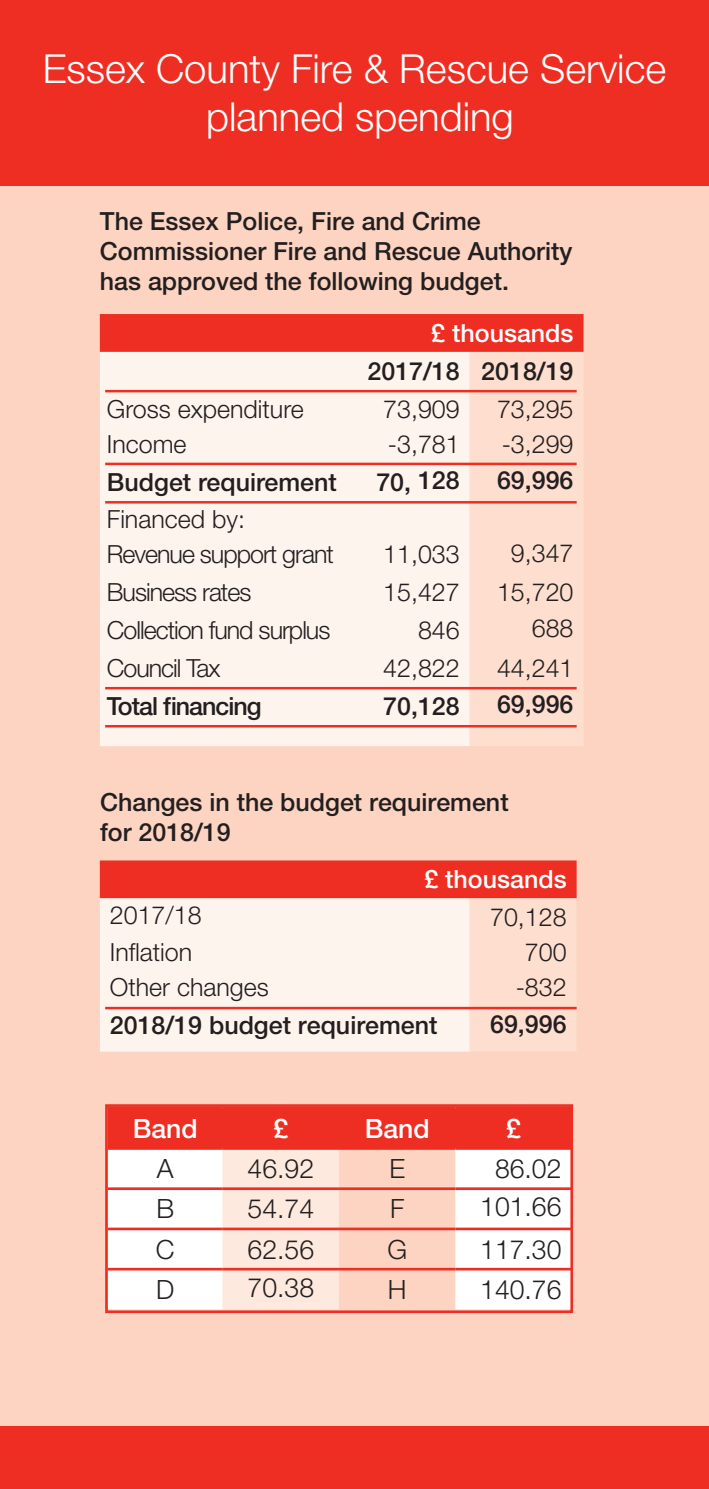
<style>
.page{position:relative;width:709px;height:1489px;background:#fff}
.page>*{position:absolute;margin:0;border:0;box-sizing:border-box;transform-origin:0 0}
.t1{font:300 40px/47.5px "Helvetica Neue LT Std";color:#fff;text-align:center}
.t2{font:300 26.5px "Helvetica Neue LT Std";color:#231f20}
.t3{font:500 26.5px "Helvetica Neue LT Std";color:#fff}
.Body_Copy{font:500 25px/30px "Helvetica Neue LT Std";color:#231f20}
.t4{font:300 25px/35px "Helvetica Neue LT Std";color:#231f20}
.t5{font:300 25px/35px "Helvetica Neue LT Std";letter-spacing:-.04em;color:#231f20}
.t6{font:500 25px "Helvetica Neue LT Std";color:#fff}
.Body_Copy-2{font:500 25px "Helvetica Neue LT Std";letter-spacing:-.04em;color:#231f20}
</style>
<div class="page">
<div style="left:0;top:0;width:709px;height:1488px;background:#fcd4c1"></div>
<div style="left:0;top:0;width:709px;height:185px;background:#ee2e22"></div>
<div style="left:0;top:1426px;width:709px;height:62px;background:#ee2e22"></div>
<div style="left:100px;top:314px;width:483px;height:38px;background:#ee2e22"></div>
<div style="left:100px;top:352px;width:370px;height:394px;background:#fdf4ee"></div>
<div style="left:470px;top:352px;width:113px;height:394px;background:#fddecf"></div>
<svg style="left:100px;top:860px;width:476px;height:191px"></svg>
<hr style="left:105px;top:390px;width:471px;height:2px;background:#ee2e22">
<hr style="left:105px;top:462px;width:471px;height:3px;background:#ee2e22">
<hr style="left:105px;top:501px;width:471px;height:2px;background:#ee2e22">
<hr style="left:105px;top:687px;width:471px;height:2px;background:#ee2e22">
<hr style="left:105px;top:725px;width:471px;height:2px;background:#ee2e22">
<hr style="left:105px;top:1006px;width:471px;height:3px;background:#ee2e22">
<svg style="left:109px;top:1109px;width:460px;height:199px"></svg>
<hr style="left:108px;top:1227px;width:115px;height:3px;background:#ee2e22">
<hr style="left:223px;top:1227px;width:116px;height:3px;background:#ee2e22">
<hr style="left:339px;top:1227px;width:116px;height:3px;background:#ee2e22">
<hr style="left:455px;top:1227px;width:116px;height:3px;background:#ee2e22">
<hr style="left:108px;top:1267px;width:115px;height:3px;background:#ee2e22">
<hr style="left:223px;top:1267px;width:116px;height:3px;background:#ee2e22">
<hr style="left:339px;top:1267px;width:116px;height:3px;background:#ee2e22">
<hr style="left:455px;top:1267px;width:116px;height:3px;background:#ee2e22">
<hr style="left:108px;top:1187px;width:115px;height:2px;background:#ee2e22">
<hr style="left:223px;top:1187px;width:116px;height:2px;background:#ee2e22">
<hr style="left:339px;top:1187px;width:116px;height:2px;background:#ee2e22">
<hr style="left:455px;top:1187px;width:116px;height:2px;background:#ee2e22">
<hr style="left:221px;top:1109px;width:3px;height:38px;background:#ee2e22">
<hr style="left:338px;top:1109px;width:2px;height:38px;background:#ee2e22">
<hr style="left:454px;top:1109px;width:2px;height:38px;background:#ee2e22">
<hr style="left:108px;top:1106px;width:115px;height:3px;background:#ee2e22">
<hr style="left:223px;top:1106px;width:116px;height:3px;background:#ee2e22">
<hr style="left:339px;top:1106px;width:116px;height:3px;background:#ee2e22">
<hr style="left:455px;top:1106px;width:116px;height:3px;background:#ee2e22">
<hr style="left:108px;top:1147px;width:115px;height:2px;background:#ee2e22">
<hr style="left:223px;top:1147px;width:116px;height:2px;background:#ee2e22">
<hr style="left:339px;top:1147px;width:116px;height:2px;background:#ee2e22">
<hr style="left:455px;top:1147px;width:116px;height:2px;background:#ee2e22">
<div style="left:105px;top:1104px;width:468px;height:208px;border:3px solid #ee2e22"></div>
<p class="t1" style="left:43px;top:44px;width:625px">Essex County Fire &amp; Rescue Service planned spending</p>
<p class="Body_Copy" style="left:100px;top:206px;width:474px">The Essex Police, Fire and Crime<br>Commissioner Fire and Rescue Authority has approved the following budget.</p>
<p class="t6" style="left:431px;top:318px;width:144px">£ thousands</p>
<p class="Body_Copy" style="left:367px;top:355px;width:207px">2017/18 2018/19</p>
<p class="t4" style="left:107px;top:391px;width:198px">Gross expenditure<br>Income</p>
<p class="t4" style="left:383px;top:391px;width:78px">73,909 -3,781</p>
<p class="t4" style="left:497px;top:391px;width:78px">73,295</p>
<p class="t4" style="left:501px;top:426px;width:73px">-3,299</p>
<p class="Body_Copy" style="left:107px;top:466px;width:231px">Budget requirement</p>
<p class="Body_Copy" style="left:376px;top:465px;width:85px">70, 128</p>
<p class="Body_Copy" style="left:497px;top:465px;width:78px">69,996</p>
<p class="t5" style="left:107px;top:501px;width:228px">Financed by:<br>Revenue support grant</p>
<p class="t4" style="left:383px;top:536px;width:78px">11,033</p>
<p class="t4" style="left:511px;top:534px;width:64px">9,347</p>
<p class="t5" style="left:107px;top:574px;width:146px">Business rates</p>
<p class="t4" style="left:383px;top:574px;width:78px">15,427</p>
<p class="t4" style="left:497px;top:574px;width:78px">15,720</p>
<p class="t5" style="left:107px;top:612px;width:225px">Collection fund surplus</p>
<p class="t4" style="left:418px;top:612px;width:43px">846</p>
<p class="t4" style="left:532px;top:610px;width:43px">688</p>
<p class="t5" style="left:107px;top:650px;width:115px">Council Tax</p>
<p class="t4" style="left:383px;top:650px;width:78px">42,822</p>
<p class="t4" style="left:497px;top:650px;width:78px">44,241</p>
<p class="Body_Copy-2" style="left:107px;top:691px;width:156px">Total financing</p>
<p class="Body_Copy" style="left:383px;top:690px;width:78px">70,128</p>
<p class="Body_Copy" style="left:497px;top:689px;width:78px">69,996</p>
<p class="Body_Copy" style="left:100px;top:786px;width:410px">Changes in the budget requirement for 2018/19</p>
<p class="t6" style="left:424px;top:864px;width:144px">£ thousands</p>
<p class="t4" style="left:110px;top:897px;width:160px;line-height:36px">2017/18<br>Inflation<br>Other changes</p>
<p class="t4" style="left:490px;top:899px;width:78px">70,128</p>
<p class="t4" style="left:525px;top:934px;width:43px">700</p>
<p class="t4" style="left:515px;top:969px;width:52px">-832</p>
<p class="Body_Copy" style="left:110px;top:1009px;width:329px">2018/19 budget requirement</p>
<p class="Body_Copy" style="left:490px;top:1008px;width:78px">69,996</p>
<p class="t3" style="left:133px;top:1112px;width:66px">Band</p>
<p class="t3" style="left:273px;top:1112px;width:16px">£</p>
<p class="t3" style="left:365px;top:1112px;width:66px">Band</p>
<p class="t3" style="left:506px;top:1112px;width:16px">£</p>
<p class="t2" style="left:157px;top:1152px;width:18px">A</p>
<p class="t2" style="left:248px;top:1152px;width:68px">46.92</p>
<p class="t2" style="left:389px;top:1152px;width:17px">E</p>
<p class="t2" style="left:495px;top:1152px;width:68px">86.02</p>
<p class="t2" style="left:156px;top:1192px;width:19px">B</p>
<p class="t2" style="left:248px;top:1192px;width:68px">54.74</p>
<p class="t2" style="left:390px;top:1192px;width:16px">F</p>
<p class="t2" style="left:480px;top:1190px;width:83px">101.66</p>
<p class="t2" style="left:156px;top:1232px;width:20px">C</p>
<p class="t2" style="left:248px;top:1232px;width:68px">62.56</p>
<p class="t2" style="left:387px;top:1232px;width:21px">G</p>
<p class="t2" style="left:480px;top:1232px;width:83px">117.30</p>
<p class="t2" style="left:156px;top:1272px;width:20px">D</p>
<p class="t2" style="left:248px;top:1271px;width:68px">70.38</p>
<p class="t2" style="left:388px;top:1272px;width:20px">H</p>
<p class="t2" style="left:480px;top:1272px;width:83px">140.76</p>
</div>
